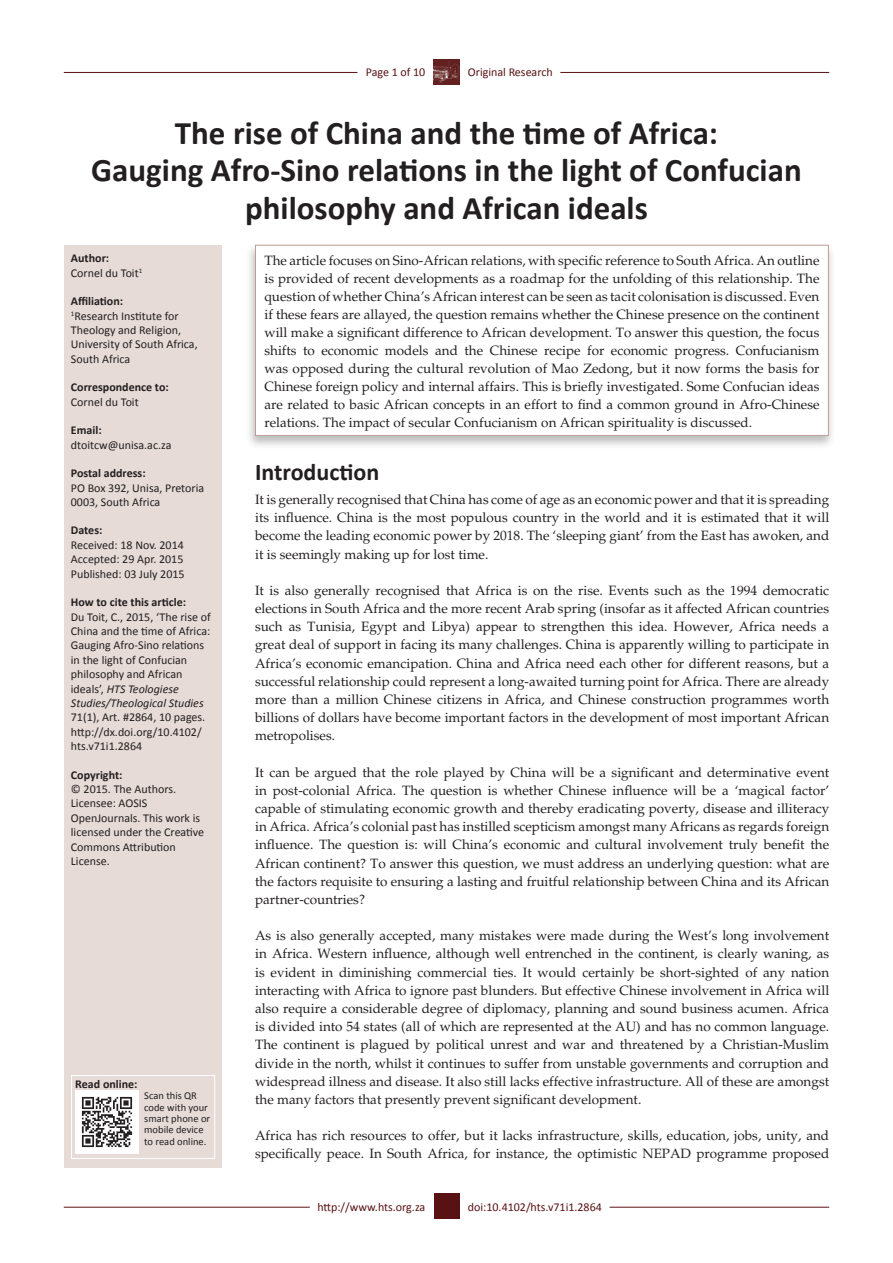
<style>
.page{position:relative;width:893px;height:1263px;background:#fff}
.page>*{position:absolute;margin:0;border:0;box-sizing:border-box;transform-origin:0 0}
.Article_Title{font:700 33px/37.5px "Calibri";color:#231f20;text-align:center}
._1{font:700 24px "Calibri";color:#231f20}
.Text{font:13.5px/18.1px "Palatino";color:#231f20;text-align:justify}
.Abstract_Text{font:13.5px/18px "Palatino";color:#231f20;text-align:justify}
.Text1{font:13.5px/18.1px "Palatino";color:#231f20;text-align:justify}
.Sidebar_text{font:12px/14.4px "Calibri";color:#231f20}
.Sidebar_head{font:700 12px "Calibri";color:#231f20}
.RRH_Bottom{font:12px "Calibri";color:#581214}
.LRH_Bottom{font:12px "Calibri";letter-spacing:-.005em;color:#581214}
.RRH{font:12px "Calibri";color:#581214}
.LRH{font:12px "Calibri";color:#581214}
.Sidebar_text-2{font:10.5px/11.4px "Calibri";color:#231f20}
.s1{font-style:italic}
</style>
<div class="page">
<hr style="left:64px;top:1207px;width:246px;height:1px;background:#581214">
<hr style="left:610px;top:1207px;width:219px;height:1px;background:#581214">
<hr style="left:64px;top:72px;width:293px;height:1px;background:#581214">
<hr style="left:560px;top:72px;width:269px;height:1px;background:#581214">
<img style="left:434px;top:59px;width:25px;height:26px">
<div style="left:434px;top:1193px;width:25px;height:26px;background:#581214"></div>
<div style="left:65px;top:245px;width:157px;height:922px;background:#e6dbd7"></div>
<div style="left:246px;top:242px;width:590px;height:208px;background:#231f20;opacity:.3"></div>
<div style="left:255px;top:245px;width:573px;height:190px;background:#fff"></div>
<div style="left:255px;top:245px;width:574px;height:191px;border:1px solid #be9f98"></div>
<div style="left:71px;top:1075px;width:144px;height:84px;border:1px solid #fff"></div>
<img style="left:75px;top:1091px;width:63px;height:63px">
<p class="LRH" style="left:366px;top:65px;width:61px">Page 1 of 10</p>
<p class="RRH" style="left:468px;top:65px;width:86px">Original Research</p>
<p class="Article_Title" style="left:91px;top:113px;width:712px">The rise of China and the time of Africa:<br>Gauging Afro-Sino relations in the light of Confucian philosophy and African ideals</p>
<p class="Abstract_Text" style="left:264px;top:251px;width:557px">The article focuses on Sino-African relations, with specific reference to South Africa. An outline is provided of recent developments as a roadmap for the unfolding of this relationship. The question of whether China’s African interest can be seen as tacit colonisation is discussed. Even if these fears are allayed, the question remains whether the Chinese presence on the continent will make a significant difference to African development. To answer this question, the focus shifts to economic models and the Chinese recipe for economic progress. Confucianism was opposed during the cultural revolution of Mao Zedong, but it now forms the basis for Chinese foreign policy and internal affairs. This is briefly investigated. Some Confucian ideas are related to basic African concepts in an effort to find a common ground in Afro-Chinese relations. The impact of secular Confucianism on African spirituality is discussed.</p>
<p class="Sidebar_head" style="left:71px;top:251px;width:40px">Author:</p>
<p class="Sidebar_text" style="left:71px;top:266px;width:73px">Cornel du Toit<sup>1</sup></p>
<p class="Sidebar_head" style="left:71px;top:294px;width:54px">Affiliation:</p>
<p class="Sidebar_text" style="left:71px;top:308px;width:128px"><sup>1</sup>Research Institute for<br>Theology and Religion,<br>University of South Africa,<br>South Africa</p>
<p class="Sidebar_head" style="left:71px;top:380px;width:99px">Correspondence to:</p>
<p class="Sidebar_text" style="left:71px;top:395px;width:69px">Cornel du Toit</p>
<p class="Sidebar_head" style="left:71px;top:423px;width:32px">Email:</p>
<p class="Sidebar_text" style="left:71px;top:437px;width:102px">dtoitcw@unisa.ac.za</p>
<p class="Sidebar_head" style="left:71px;top:466px;width:76px">Postal address:</p>
<p class="Sidebar_text" style="left:71px;top:480px;width:135px">PO Box 392, Unisa, Pretoria<br>0003, South Africa</p>
<p class="Sidebar_head" style="left:71px;top:523px;width:33px">Dates:</p>
<p class="Sidebar_text" style="left:71px;top:538px;width:114px">Received: 18 Nov. 2014</p>
<p class="Sidebar_text" style="left:71px;top:552px;width:114px">Accepted: 29 Apr. 2015</p>
<p class="Sidebar_text" style="left:71px;top:566px;width:115px">Published: 03 July 2015</p>
<p class="Sidebar_head" style="left:71px;top:595px;width:117px">How to cite this article:</p>
<p class="Sidebar_text" style="left:71px;top:609px;width:141px">Du Toit, C., 2015, ‘The rise of<br>China and the time of Africa:<br>Gauging Afro-Sino relations in the light of Confucian philosophy and African ideals’, <span class="s1">HTS Teologiese<br>Studies/Theological Studies<br></span>71(1), Art. #2864, 10 pages. http://dx.doi.org/10.4102/ hts.v71i1.2864</p>
<p class="Sidebar_head" style="left:71px;top:767px;width:53px">Copyright:</p>
<p class="Sidebar_text" style="left:71px;top:782px;width:135px">© 2015. The Authors.<br>Licensee: AOSIS<br>OpenJournals. This work is licensed under the Creative<br>Commons Attribution<br>License.</p>
<p class="_1" style="left:255px;top:457px;width:126px">Introduction</p>
<p class="Text1" style="left:255px;top:491px;width:576px">It is generally recognised that China has come of age as an economic power and that it is spreading its influence. China is the most populous country in the world and it is estimated that it will become the leading economic power by 2018. The ‘sleeping giant’ from the East has awoken, and it is seemingly making up for lost time.</p>
<p class="Text" style="left:255px;top:581px;width:576px">It is also generally recognised that Africa is on the rise. Events such as the 1994 democratic elections in South Africa and the more recent Arab spring (insofar as it affected African countries such as Tunisia, Egypt and Libya) appear to strengthen this idea. However, Africa needs a great deal of support in facing its many challenges. China is apparently willing to participate in Africa’s economic emancipation. China and Africa need each other for different reasons, but a successful relationship could represent a long-awaited turning point for Africa. There are already more than a million Chinese citizens in Africa, and Chinese construction programmes worth billions of dollars have become important factors in the development of most important African metropolises.</p>
<p class="Text" style="left:255px;top:763px;width:576px">It can be argued that the role played by China will be a significant and determinative event in post-colonial Africa. The question is whether Chinese influence will be a ‘magical factor’ capable of stimulating economic growth and thereby eradicating poverty, disease and illiteracy in Africa. Africa’s colonial past has instilled scepticism amongst many Africans as regards foreign influence. The question is: will China’s economic and cultural involvement truly benefit the African continent? To answer this question, we must address an underlying question: what are the factors requisite to ensuring a lasting and fruitful relationship between China and its African partner-countries?</p>
<p class="Text" style="left:255px;top:927px;width:576px">As is also generally accepted, many mistakes were made during the West’s long involvement in Africa. Western influence, although well entrenched in the continent, is clearly waning, as is evident in diminishing commercial ties. It would certainly be short-sighted of any nation interacting with Africa to ignore past blunders. But effective Chinese involvement in Africa will also require a considerable degree of diplomacy, planning and sound business acumen. Africa is divided into 54 states (all of which are represented at the AU) and has no common language.<br>The continent is plagued by political unrest and war and threatened by a Christian-Muslim divide in the north, whilst it continues to suffer from unstable governments and corruption and widespread illness and disease. It also still lacks effective infrastructure. All of these are amongst the many factors that presently prevent significant development.</p>
<p class="Text" style="left:255px;top:1126px;width:576px">Africa has rich resources to offer, but it lacks infrastructure, skills, education, jobs, unity, and specifically peace. In South Africa, for instance, the optimistic NEPAD programme proposed</p>
<p class="Sidebar_head" style="left:75px;top:1077px;width:64px">Read online:</p>
<p class="Sidebar_text-2" style="left:144px;top:1090px;width:67px">Scan this QR code with your smart phone or mobile device to read online.</p>
<p class="LRH_Bottom" style="left:317px;top:1199px;width:109px">http://www.hts.org.za</p>
<p class="RRH_Bottom" style="left:468px;top:1199px;width:136px">doi:10.4102/hts.v71i1.2864</p>
</div>
